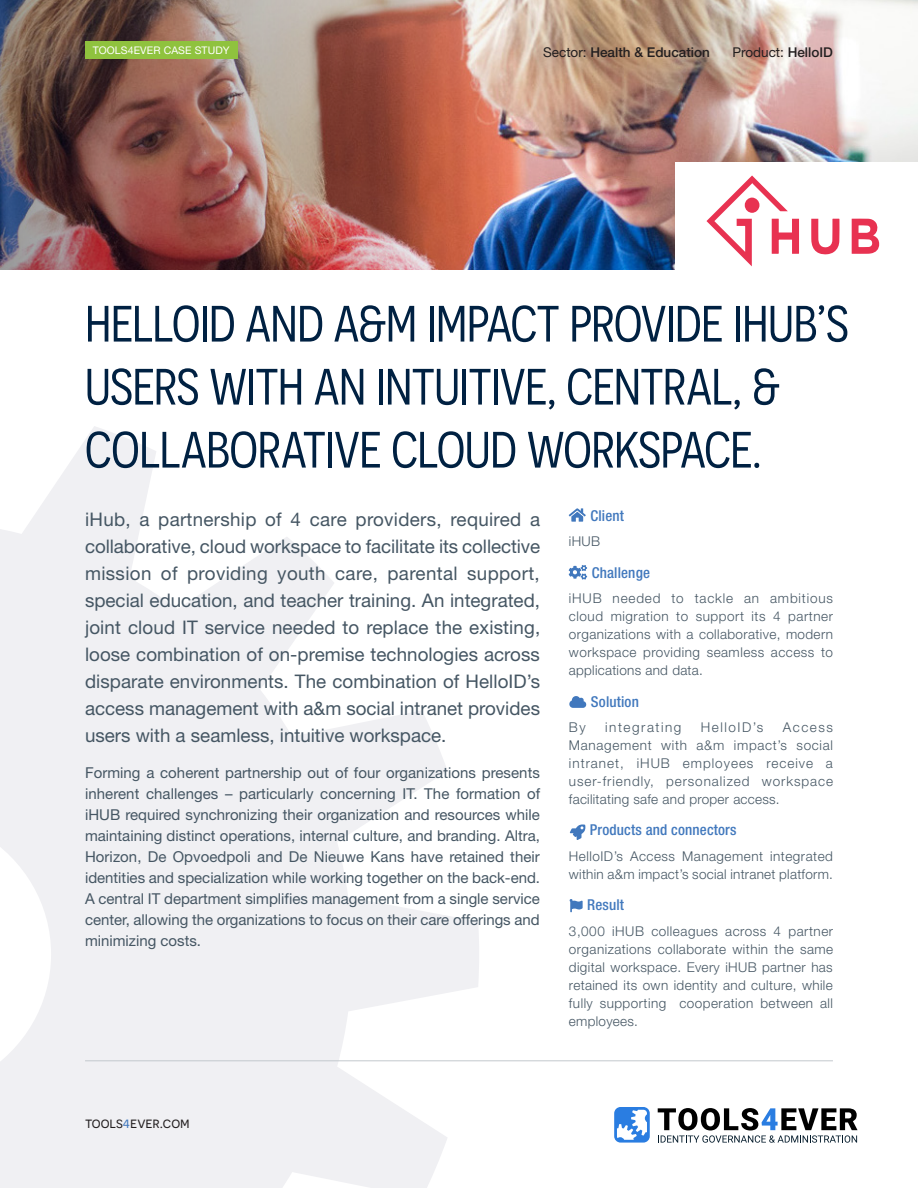
<style>
.page{position:relative;width:918px;height:1188px;background:#fff}
.page>*{position:absolute;margin:0;border:0;box-sizing:border-box;transform-origin:0 0}
.t1{font:51px/63px "Novecentosansnarrow";letter-spacing:-.015em;color:#002142}
.Paragraph_Intro{font:18.75px/27px "Helvetica Neue LT Std";color:#455663;text-align:justify}
.Paragraph_Front{font:15px/21px "Helvetica Neue LT Std";color:#455663;text-align:justify}
.Heading_Details{font:500 condensed 15px "Helvetica Neue LT Std";letter-spacing:.01em;color:#4178bd}
.t2{font:15px "Novecentosans";color:#231f20}
.Paragraph_Details{font:300 13.5px/18px "Helvetica Neue LT Std";letter-spacing:.035em;color:#455663;text-align:justify}
.t3{font:500 13.5px "Helvetica Neue LT Std";color:#231f20}
.Paragraph_Details-2{font:300 13.5px "Helvetica Neue LT Std";letter-spacing:.115em;color:#455663}
.t4{font:13.5px "Helvetica Neue LT Std";color:#231f20}
.t5{font:10.5px "Helvetica Neue LT Std";letter-spacing:.01em;color:#fff}
.s1{font-weight:400}
.s2{font-weight:500}
.s3{color:#4178bd}
</style>
<div class="page">
<svg style="left:0;top:426px;width:479px;height:762px;fill:#f0f0f3"></svg>
<svg style="left:569px;top:508px;width:17px;height:13px"></svg>
<svg style="left:569px;top:565px;width:18px;height:15px"></svg>
<svg style="left:569px;top:696px;width:17px;height:12px"></svg>
<svg style="left:570px;top:824px;width:15px;height:16px"></svg>
<svg style="left:570px;top:899px;width:13px;height:13px"></svg>
<img style="left:513px;top:0;width:405px;height:270px">
<img style="left:0;top:0;width:513px;height:270px">
<div style="left:675px;top:162px;width:243px;height:111px;background:#fff"></div>
<svg style="left:852px;top:219px;width:27px;height:35px"></svg>
<svg style="left:707px;top:176px;width:92px;height:90px"></svg>
<svg style="left:811px;top:219px;width:29px;height:36px"></svg>
<div style="left:745px;top:198px;width:14px;height:15px;background:#e83251;border-radius:50%"></div>
<hr style="left:85px;top:1060px;width:748px;height:1px;background:#c3c8cd">
<div style="left:85px;top:41px;width:152px;height:18px;background:#8fc23e"></div>
<div style="left:614px;top:1107px;width:36px;height:36px;background:#2a7de1;border-radius:6px"></div>
<svg style="left:617px;top:1110px;width:30px;height:30px"></svg>
<svg style="left:658px;top:1108px;width:199px;height:35px"></svg>
<p class="t5" style="left:93px;top:44px;width:139px">TOOLS4EVER CASE STUDY</p>
<p class="t3" style="left:543px;top:44px;width:168px"><span class="s1">Sector:</span> Health &amp; Education</p>
<p class="t4" style="left:732px;top:44px;width:102px">Product: <span class="s2">HelloID</span></p>
<p class="t1" style="left:85px;top:292px;width:765px">HELLOID AND A&amp;M IMPACT PROVIDE IHUB’S<br>USERS WITH AN INTUITIVE, CENTRAL, &amp;<br>COLLABORATIVE CLOUD WORKSPACE.</p>
<p class="Paragraph_Intro" style="left:85px;top:506px;width:457px">iHub, a partnership of 4 care providers, required a collaborative, cloud workspace to facilitate its collective mission of providing youth care, parental support, special education, and teacher training. An integrated, joint cloud IT service needed to replace the existing, loose combination of on-premise technologies across disparate environments. The combination of HelloID’s access management with a&amp;m social intranet provides users with a seamless, intuitive workspace.</p>
<p class="Paragraph_Front" style="left:85px;top:762px;width:457px">Forming a coherent partnership out of four organizations presents inherent challenges – particularly concerning IT. The formation of iHUB required synchronizing their organization and resources while maintaining distinct operations, internal culture, and branding. Altra, Horizon, De Opvoedpoli and De Nieuwe Kans have retained their identities and specialization while working together on the back-end.<br>A central IT department simplifies management from a single service center, allowing the organizations to focus on their care offerings and minimizing costs.</p>
<p class="Heading_Details" style="left:591px;top:506px;width:35px">Client</p>
<p class="Paragraph_Details" style="left:569px;top:532px;width:33px">iHUB</p>
<p class="Heading_Details" style="left:592px;top:563px;width:60px">Challenge</p>
<p class="Paragraph_Details" style="left:569px;top:589px;width:266px">iHUB needed to tackle an ambitious cloud migration to support its 4 partner organizations with a collaborative, modern workspace providing seamless access to applications and data.</p>
<p class="Heading_Details" style="left:591px;top:692px;width:49px">Solution</p>
<p class="Paragraph_Details" style="left:569px;top:718px;width:18px">By</p>
<p class="Paragraph_Details-2" style="left:605px;top:719px;width:78px">integrating</p>
<p class="Paragraph_Details-2" style="left:701px;top:719px;width:64px">HelloID’s</p>
<p class="Paragraph_Details" style="left:569px;top:718px;width:266px;text-indent:214px">Access Management with a&amp;m impact’s social intranet, iHUB employees receive a user-friendly, personalized workspace facilitating safe and proper access.</p>
<p class="Heading_Details" style="left:590px;top:821px;width:148px">Products and connectors</p>
<p class="Paragraph_Details" style="left:569px;top:847px;width:265px">HelloID’s Access Management integrated within a&amp;m impact’s social intranet platform.</p>
<p class="Heading_Details" style="left:587px;top:896px;width:38px">Result</p>
<p class="Paragraph_Details" style="left:569px;top:922px;width:266px">3,000 iHUB colleagues across 4 partner organizations collaborate within the same digital workspace. Every iHUB partner has retained its own identity and culture, while fully supporting cooperation between all employees.</p>
<p class="t2" style="left:85px;top:1115px;width:106px">tools<span class="s3">4</span>ever.com</p>
</div>
